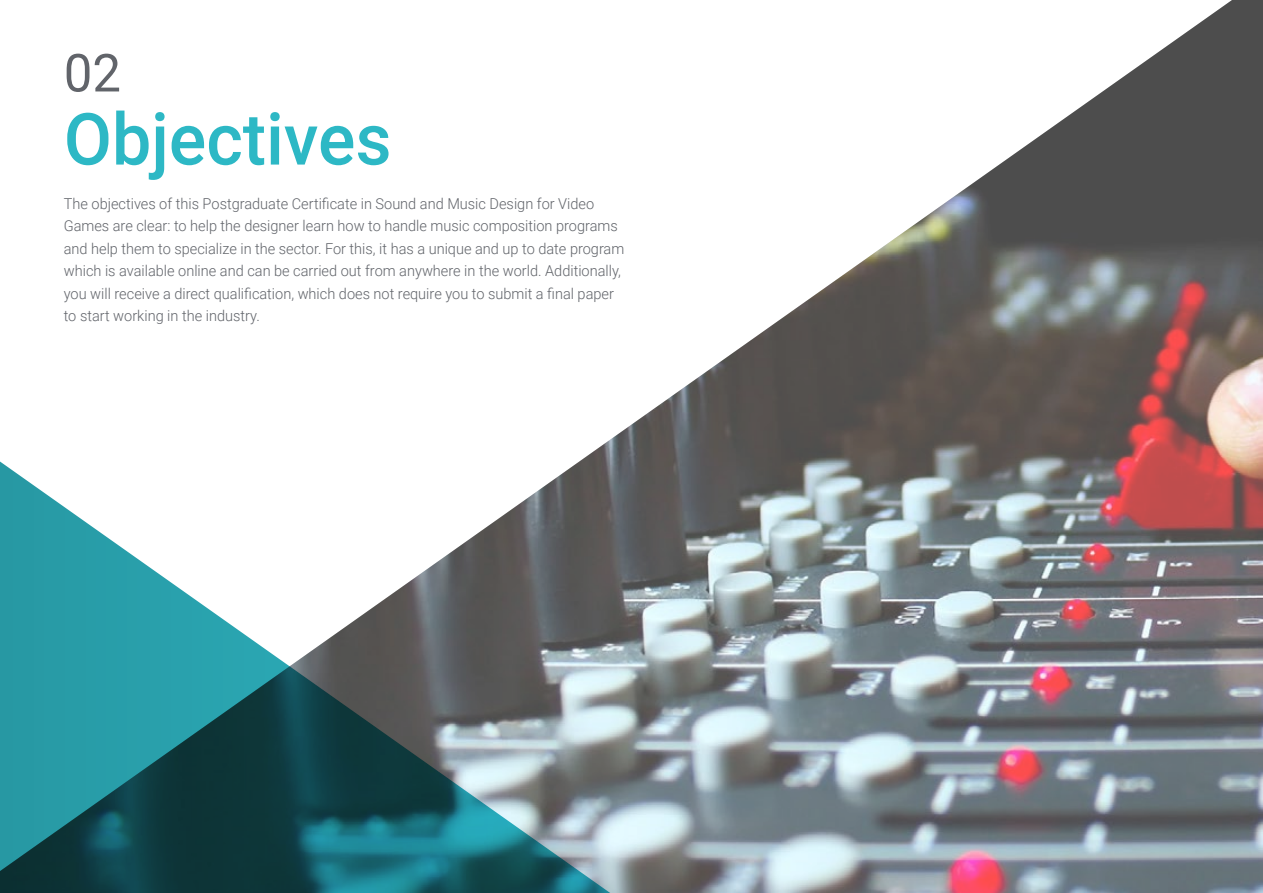
<style>
.page{position:relative;width:1263px;height:893px;background:#fff}
.page>*{position:absolute;margin:0;border:0;box-sizing:border-box;transform-origin:0 0}
.t1{font:500 72px "Roboto";color:#2db8c5}
.t2{font:52.5px "Roboto";color:#61646a}
.t3{font:300 15px/22.5px "Roboto";color:#61646a}
</style>
<div class="page">
<img style="left:601px;top:0;width:662px;height:893px">
<svg style="left:0;top:446px;width:640px;height:447px"></svg>
<h2 class="t2" style="left:64px;top:36px;width:59px">02</h2>
<h1 class="t1" style="left:64px;top:89px;width:329px">Objectives</h1>
<p class="t3" style="left:64px;top:192px;width:562px">The objectives of this Postgraduate Certificate in Sound and Music Design for Video Games are clear: to help the designer learn how to handle music composition programs and help them to specialize in the sector. For this, it has a unique and up to date program which is available online and can be carried out from anywhere in the world. Additionally, you will receive a direct qualification, which does not require you to submit a final paper to start working in the industry.</p>
</div>
